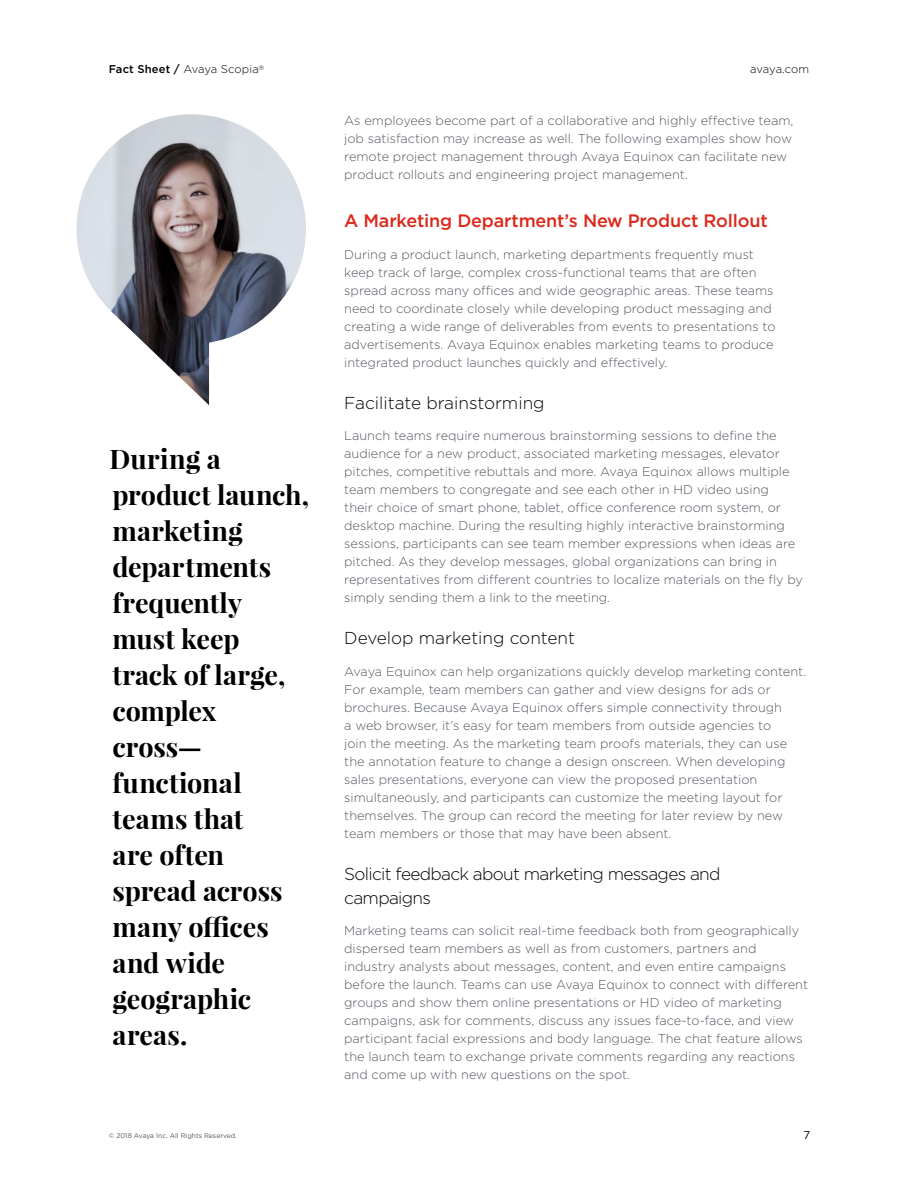
<style>
.page{position:relative;width:918px;height:1188px;background:#fff}
.page>*{position:absolute;margin:0;border:0;box-sizing:border-box;transform-origin:0 0}
.Quote_Body{font:700 27px/36px "Playfair Display";color:#000}
.Body_Header{font:500 18px "Gotham";letter-spacing:-.01em;color:#da291c}
.Body_Subhead{font:300 17.25px/24px "Gotham";letter-spacing:-.04em;color:#000}
.Body_Subhead-2{font:300 17.25px "Gotham";color:#000}
.Body_Copy{font:300 12.75px/18px "Gotham";color:#535860}
.t1{font:300 11.25px "Gotham";letter-spacing:-.01em;color:#000}
.t2{font:11.25px "Gotham";color:#000}
.t3{font:6.75px "Gotham";color:#535860}
.s1{font-weight:500}
</style>
<div class="page">
<img style="left:76px;top:114px;width:230px;height:291px">
<p class="t1" style="left:109px;top:63px;width:157px"><span class="s1">Fact Sheet /</span> Avaya Scopia<sup>®</sup></p>
<p class="t1" style="left:750px;top:63px;width:60px">avaya.com</p>
<p class="Quote_Body" style="left:110px;top:440px;width:201px">During a product launch, marketing departments frequently<br>must keep<br>track of large, complex cross— functional teams that<br>are often spread across many offices and wide geographic areas.</p>
<p class="t3" style="left:109px;top:1132px;width:130px">© 2018 Avaya Inc. All Rights Reserved.</p>
<p class="Body_Copy" style="left:344px;top:111px;width:451px">As employees become part of a collaborative and highly effective team, job satisfaction may increase as well. The following examples show how remote project management through Avaya Equinox can facilitate new product rollouts and engineering project management.</p>
<p class="Body_Header" style="left:344px;top:211px;width:425px">A Marketing Department’s New Product Rollout</p>
<p class="Body_Copy" style="left:344px;top:245px;width:433px">During a product launch, marketing departments frequently must keep track of large, complex cross-functional teams that are often spread across many offices and wide geographic areas. These teams need to coordinate closely while developing product messaging and creating a wide range of deliverables from events to presentations to advertisements. Avaya Equinox enables marketing teams to produce integrated product launches quickly and effectively.</p>
<p class="Body_Subhead-2" style="left:344px;top:393px;width:202px">Facilitate brainstorming</p>
<p class="Body_Copy" style="left:344px;top:427px;width:460px">Launch teams require numerous brainstorming sessions to define the audience for a new product, associated marketing messages, elevator pitches, competitive rebuttals and more. Avaya Equinox allows multiple team members to congregate and see each other in HD video using<br>their choice of smart phone, tablet, office conference room system, or desktop machine. During the resulting highly interactive brainstorming sessions, participants can see team member expressions when ideas are pitched. As they develop messages, global organizations can bring in representatives from different countries to localize materials on the fly by simply sending them a link to the meeting.</p>
<p class="Body_Subhead-2" style="left:344px;top:629px;width:232px">Develop marketing content</p>
<p class="Body_Copy" style="left:344px;top:662px;width:464px">Avaya Equinox can help organizations quickly develop marketing content.<br>For example, team members can gather and view designs for ads or brochures. Because Avaya Equinox offers simple connectivity through<br>a web browser, it’s easy for team members from outside agencies to<br>join the meeting. As the marketing team proofs materials, they can use the annotation feature to change a design onscreen. When developing sales presentations, everyone can view the proposed presentation simultaneously, and participants can customize the meeting layout for themselves. The group can record the meeting for later review by new team members or those that may have been absent.</p>
<p class="Body_Subhead" style="left:344px;top:861px;width:378px">Solicit feedback about marketing messages and campaigns</p>
<p class="Body_Copy" style="left:344px;top:922px;width:465px">Marketing teams can solicit real-time feedback both from geographically dispersed team members as well as from customers, partners and industry analysts about messages, content, and even entire campaigns before the launch. Teams can use Avaya Equinox to connect with different groups and show them online presentations or HD video of marketing campaigns, ask for comments, discuss any issues face-to-face, and view participant facial expressions and body language. The chat feature allows the launch team to exchange private comments regarding any reactions and come up with new questions on the spot.</p>
<p class="t2" style="left:803px;top:1129px;width:8px">7</p>
</div>
